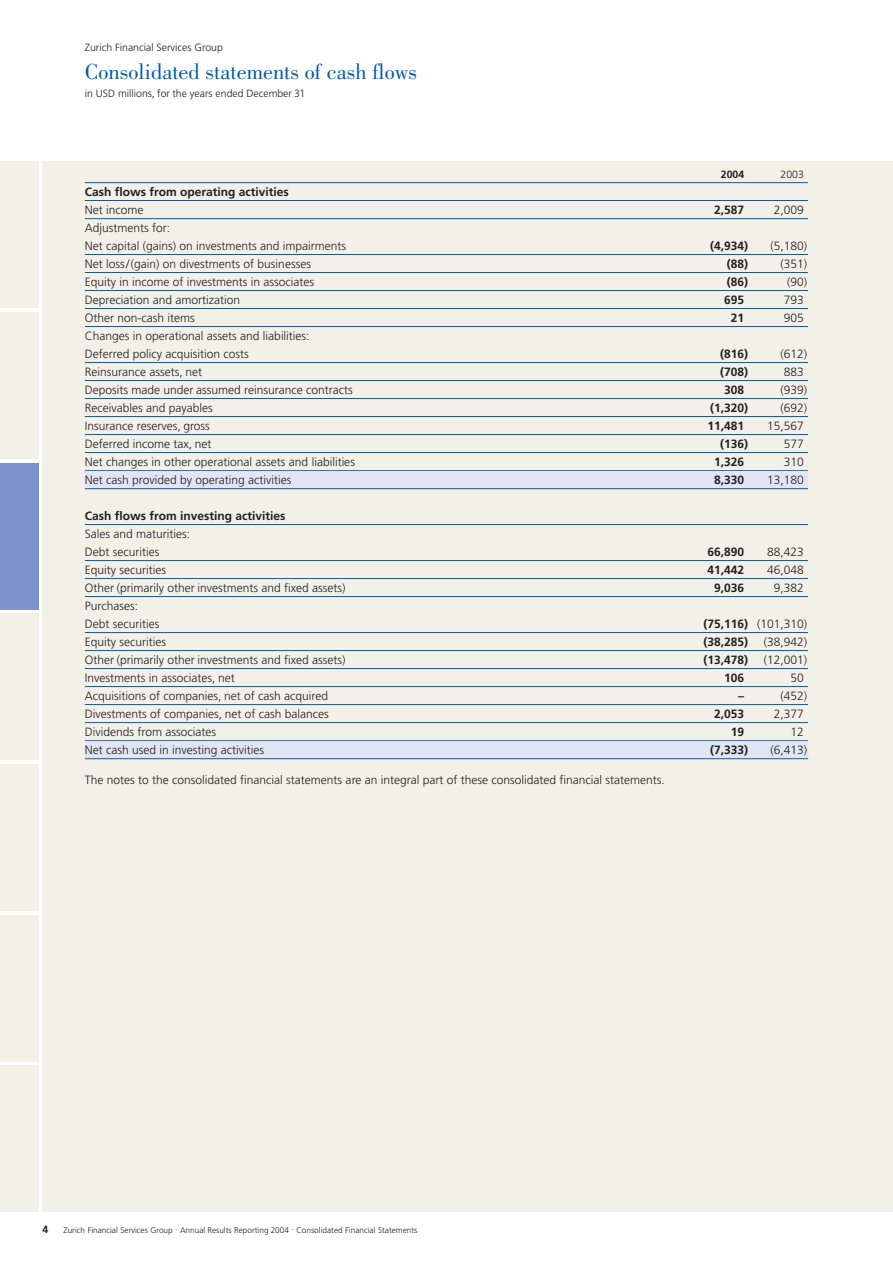
<style>
.page{position:relative;width:893px;height:1263px;background:#fff}
.page>*{position:absolute;margin:0;border:0;box-sizing:border-box;transform-origin:0 0}
.t1{font:22.5px "Bodoni";color:#005cab}
.t2{font:300 12px/18px "Frutiger";color:#231f20}
.t3{font:700 12px "Frutiger";color:#231f20}
.t4{font:300 10.5px "Frutiger";color:#231f20}
.t5{font:700 10.5px "Frutiger";color:#231f20}
.t6{font:300 8.25px "Frutiger";color:#231f20}
.s1{font-weight:700}
</style>
<div class="page">
<div style="left:42px;top:162px;width:850px;height:1050px;background:#f3f0e8"></div>
<hr style="left:85px;top:182px;width:723px;height:1px;background:#005cab">
<hr style="left:85px;top:200px;width:723px;height:1px;background:#005cab">
<hr style="left:85px;top:218px;width:723px;height:1px;background:#005cab">
<hr style="left:85px;top:254px;width:723px;height:1px;background:#005cab">
<hr style="left:85px;top:272px;width:723px;height:1px;background:#005cab">
<hr style="left:85px;top:290px;width:723px;height:1px;background:#005cab">
<hr style="left:85px;top:308px;width:723px;height:1px;background:#005cab">
<hr style="left:85px;top:326px;width:723px;height:1px;background:#005cab">
<hr style="left:85px;top:362px;width:723px;height:1px;background:#005cab">
<hr style="left:85px;top:380px;width:723px;height:1px;background:#005cab">
<hr style="left:85px;top:398px;width:723px;height:1px;background:#005cab">
<hr style="left:85px;top:416px;width:723px;height:1px;background:#005cab">
<hr style="left:85px;top:434px;width:723px;height:1px;background:#005cab">
<hr style="left:85px;top:452px;width:723px;height:1px;background:#005cab">
<hr style="left:85px;top:470px;width:723px;height:1px;background:#005cab">
<div style="left:85px;top:471px;width:723px;height:17px;background:#e2e5f4"></div>
<hr style="left:85px;top:488px;width:723px;height:1px;background:#005cab">
<hr style="left:85px;top:524px;width:723px;height:1px;background:#005cab">
<hr style="left:85px;top:560px;width:723px;height:1px;background:#005cab">
<hr style="left:85px;top:578px;width:723px;height:1px;background:#005cab">
<hr style="left:85px;top:596px;width:723px;height:1px;background:#005cab">
<hr style="left:85px;top:632px;width:723px;height:1px;background:#005cab">
<hr style="left:85px;top:650px;width:723px;height:1px;background:#005cab">
<hr style="left:85px;top:668px;width:723px;height:1px;background:#005cab">
<hr style="left:85px;top:686px;width:723px;height:1px;background:#005cab">
<hr style="left:85px;top:704px;width:723px;height:1px;background:#005cab">
<hr style="left:85px;top:722px;width:723px;height:1px;background:#005cab">
<hr style="left:85px;top:740px;width:723px;height:1px;background:#005cab">
<div style="left:85px;top:741px;width:723px;height:17px;background:#e2e5f4"></div>
<hr style="left:85px;top:758px;width:723px;height:1px;background:#005cab">
<div style="left:0;top:162px;width:38px;height:146px;background:#f3f0e8"></div>
<div style="left:0;top:312px;width:38px;height:147px;background:#f3f0e8"></div>
<div style="left:0;top:463px;width:38px;height:146px;background:#7c92ca"></div>
<div style="left:0;top:614px;width:38px;height:146px;background:#f3f0e8"></div>
<div style="left:0;top:764px;width:38px;height:147px;background:#f3f0e8"></div>
<div style="left:0;top:915px;width:38px;height:146px;background:#f3f0e8"></div>
<div style="left:0;top:1066px;width:38px;height:146px;background:#f3f0e8"></div>
<p class="t4" style="left:85px;top:43px;width:140px">Zurich Financial Services Group</p>
<h1 class="t1" style="left:85px;top:63px;width:334px">Consolidated statements of cash flows</h1>
<p class="t4" style="left:85px;top:89px;width:222px">in USD millions, for the years ended December 31</p>
<p class="t5" style="left:721px;top:170px;width:25px">2004</p>
<p class="t4" style="left:780px;top:170px;width:25px">2003</p>
<p class="t3" style="left:85px;top:187px;width:205px">Cash flows from operating activities</p>
<p class="t2" style="left:85px;top:202px;width:60px">Net income</p>
<p class="t3" style="left:714px;top:205px;width:32px">2,587</p>
<p class="t2" style="left:773px;top:202px;width:32px">2,009</p>
<p class="t2" style="left:85px;top:220px;width:263px">Adjustments for:<br>Net capital (gains) on investments and impairments</p>
<p class="t3" style="left:710px;top:241px;width:40px">(4,934)</p>
<p class="t2" style="left:770px;top:238px;width:38px">(5,180)</p>
<p class="t2" style="left:85px;top:256px;width:228px">Net loss/(gain) on divestments of businesses</p>
<p class="t3" style="left:727px;top:259px;width:23px">(88)</p>
<p class="t2" style="left:780px;top:256px;width:28px">(351)</p>
<p class="t2" style="left:85px;top:274px;width:231px">Equity in income of investments in associates</p>
<p class="t3" style="left:727px;top:277px;width:23px">(86)</p>
<p class="t2" style="left:787px;top:274px;width:22px">(90)</p>
<p class="t2" style="left:85px;top:292px;width:157px">Depreciation and amortization</p>
<p class="t3" style="left:724px;top:295px;width:22px">695</p>
<p class="t2" style="left:783px;top:292px;width:22px">793</p>
<p class="t2" style="left:85px;top:310px;width:111px">Other non-cash items</p>
<p class="t3" style="left:731px;top:313px;width:15px">21</p>
<p class="t2" style="left:783px;top:310px;width:22px">905</p>
<p class="t2" style="left:85px;top:328px;width:226px">Changes in operational assets and liabilities:<br>Deferred policy acquisition costs</p>
<p class="t3" style="left:720px;top:349px;width:29px">(816)</p>
<p class="t2" style="left:780px;top:346px;width:28px">(612)</p>
<p class="t2" style="left:85px;top:364px;width:119px">Reinsurance assets, net</p>
<p class="t3" style="left:720px;top:367px;width:29px">(708)</p>
<p class="t2" style="left:783px;top:364px;width:22px">883</p>
<p class="t2" style="left:85px;top:382px;width:269px">Deposits made under assumed reinsurance contracts</p>
<p class="t3" style="left:724px;top:385px;width:22px">308</p>
<p class="t2" style="left:780px;top:382px;width:28px">(939)</p>
<p class="t2" style="left:85px;top:400px;width:129px">Receivables and payables</p>
<p class="t3" style="left:710px;top:403px;width:40px">(1,320)</p>
<p class="t2" style="left:780px;top:400px;width:28px">(692)</p>
<p class="t2" style="left:85px;top:418px;width:126px">Insurance reserves, gross</p>
<p class="t3" style="left:707px;top:421px;width:38px">11,481</p>
<p class="t2" style="left:767px;top:418px;width:38px">15,567</p>
<p class="t2" style="left:85px;top:436px;width:128px">Deferred income tax, net</p>
<p class="t3" style="left:720px;top:439px;width:29px">(136)</p>
<p class="t2" style="left:783px;top:436px;width:22px">577</p>
<p class="t2" style="left:85px;top:454px;width:271px">Net changes in other operational assets and liabilities</p>
<p class="t3" style="left:714px;top:457px;width:32px">1,326</p>
<p class="t2" style="left:783px;top:454px;width:22px">310</p>
<p class="t2" style="left:85px;top:472px;width:208px">Net cash provided by operating activities</p>
<p class="t3" style="left:714px;top:475px;width:32px">8,330</p>
<p class="t2" style="left:767px;top:472px;width:38px">13,180</p>
<p class="t3" style="left:85px;top:511px;width:202px">Cash flows from investing activities</p>
<p class="t2" style="left:85px;top:526px;width:107px">Sales and maturities:<br>Debt securities</p>
<p class="t3" style="left:707px;top:547px;width:38px">66,890</p>
<p class="t2" style="left:767px;top:544px;width:38px">88,423</p>
<p class="t2" style="left:85px;top:562px;width:83px">Equity securities</p>
<p class="t3" style="left:707px;top:565px;width:38px">41,442</p>
<p class="t2" style="left:767px;top:562px;width:38px">46,048</p>
<p class="t2" style="left:85px;top:580px;width:262px">Other (primarily other investments and fixed assets)</p>
<p class="t3" style="left:714px;top:583px;width:32px">9,036</p>
<p class="t2" style="left:773px;top:580px;width:32px">9,382</p>
<p class="t2" style="left:85px;top:598px;width:76px">Purchases:<br>Debt securities</p>
<p class="t2" style="left:703px;top:616px;width:105px"><span class="s1">(75,116)</span> (101,310)</p>
<p class="t2" style="left:85px;top:634px;width:83px">Equity securities</p>
<p class="t3" style="left:703px;top:637px;width:46px">(38,285)</p>
<p class="t2" style="left:763px;top:634px;width:45px">(38,942)</p>
<p class="t2" style="left:85px;top:652px;width:262px">Other (primarily other investments and fixed assets)</p>
<p class="t3" style="left:703px;top:655px;width:46px">(13,478)</p>
<p class="t2" style="left:763px;top:652px;width:45px">(12,001)</p>
<p class="t2" style="left:85px;top:670px;width:151px">Investments in associates, net</p>
<p class="t3" style="left:724px;top:673px;width:22px">106</p>
<p class="t2" style="left:790px;top:670px;width:15px">50</p>
<p class="t2" style="left:85px;top:688px;width:245px">Acquisitions of companies, net of cash acquired</p>
<p class="t3" style="left:738px;top:691px;width:7px">–</p>
<p class="t2" style="left:780px;top:688px;width:28px">(452)</p>
<p class="t2" style="left:85px;top:706px;width:245px">Divestments of companies, net of cash balances</p>
<p class="t3" style="left:714px;top:709px;width:32px">2,053</p>
<p class="t2" style="left:773px;top:706px;width:32px">2,377</p>
<p class="t2" style="left:85px;top:724px;width:133px">Dividends from associates</p>
<p class="t3" style="left:731px;top:727px;width:15px">19</p>
<p class="t2" style="left:790px;top:724px;width:15px">12</p>
<p class="t2" style="left:85px;top:742px;width:181px">Net cash used in investing activities</p>
<p class="t3" style="left:710px;top:745px;width:40px">(7,333)</p>
<p class="t2" style="left:770px;top:742px;width:38px">(6,413)</p>
<p class="t2" style="left:85px;top:772px;width:581px">The notes to the consolidated financial statements are an integral part of these consolidated financial statements.</p>
<p class="t5" style="left:42px;top:1225px;width:7px">4</p>
<p class="t6" style="left:64px;top:1227px;width:355px">Zurich Financial Services Group . Annual Results Reporting 2004 . Consolidated Financial Statements</p>
</div>
